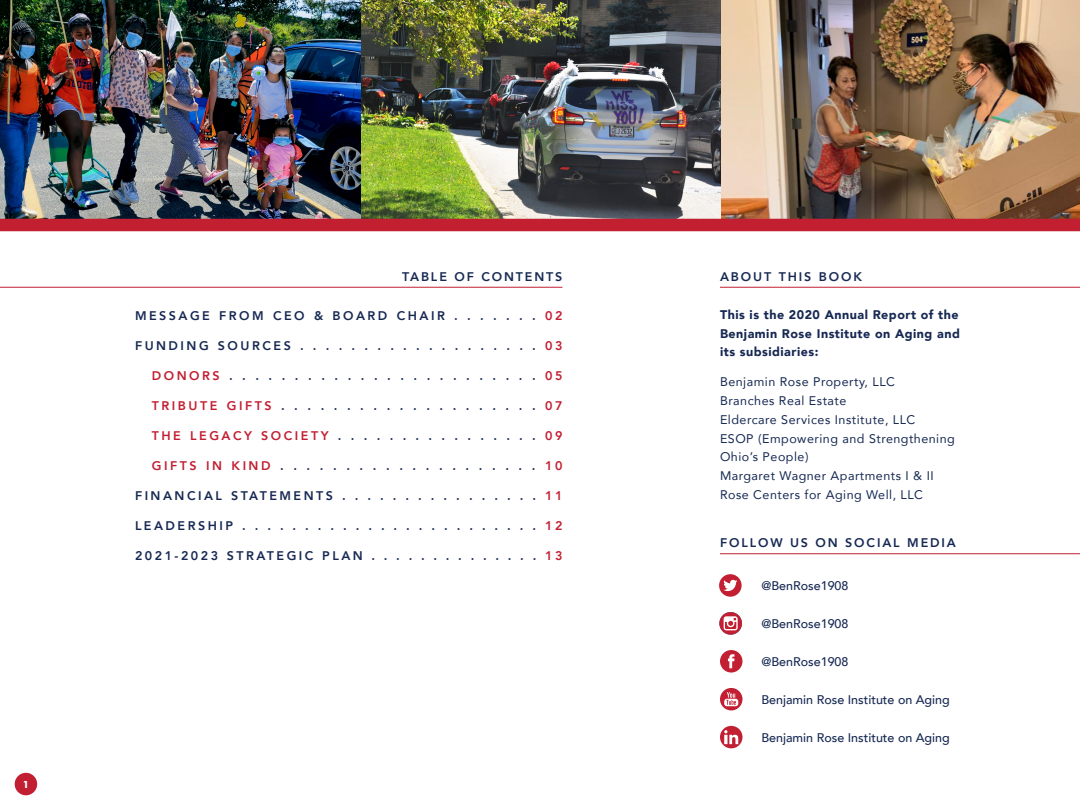
<style>
.page{position:relative;width:1080px;height:810px;background:#fff}
.page>*{position:absolute;margin:0;border:0;box-sizing:border-box;transform-origin:0 0}
.t1{font:800 12.5px "Avenir";letter-spacing:.2em;color:#172953}
.t2{font:12.5px/18.8px "Avenir";letter-spacing:.04em;color:#172953}
.t3{font:500 12.5px "Avenir";color:#172953}
.t4{font:900 12.5px/18.8px "Avenir";letter-spacing:.04em;color:#172953;text-align:justify}
.t5{font:800 12.5px "Avenir";letter-spacing:.15em;color:#172953}
.t6{font:800 12.5px "Avenir";letter-spacing:.2em;color:#c21f32}
.t7{font:700 9.5px "ITC Avant Garde Pro";color:#fff}
.s1{color:#c21f32}
.s2{color:#172953}
</style>
<div class="page">
<img style="left:0;top:0;width:1080px;height:219px">
<div style="left:0;top:219px;width:1080px;height:12px;background:#c21f31"></div>
<hr style="left:720px;top:287px;width:360px;height:1px;background:#c21f32">
<hr style="left:720px;top:553px;width:360px;height:1px;background:#c21f32">
<hr style="left:0;top:287px;width:562px;height:1px;background:#c21f32">
<svg style="left:719px;top:574px;width:23px;height:23px"></svg>
<svg style="left:720px;top:650px;width:23px;height:23px"></svg>
<svg style="left:720px;top:726px;width:23px;height:22px"></svg>
<svg style="left:720px;top:688px;width:23px;height:22px"></svg>
<svg style="left:719px;top:612px;width:23px;height:23px"></svg>
<svg style="left:724px;top:616px;width:14px;height:14px"></svg>
<div style="left:15px;top:773px;width:22px;height:22px;background:#c21f32;border-radius:50%"></div>
<p class="t7" style="left:23px;top:778px;width:7px">1</p>
<p class="t5" style="left:402px;top:267px;width:162px">TABLE OF CONTENTS</p>
<p class="t1" style="left:135px;top:306px;width:429px">MESSAGE FROM CEO &amp; BOARD CHAIR . . . . . . . <span class="s1">02</span></p>
<p class="t1" style="left:135px;top:336px;width:429px">FUNDING SOURCES . . . . . . . . . . . . . . . . . . . <span class="s1">03</span></p>
<p class="t1" style="left:152px;top:366px;width:412px"><span class="s1">DONORS</span> . . . . . . . . . . . . . . . . . . . . . . . . <span class="s1">05</span></p>
<p class="t1" style="left:152px;top:396px;width:412px"><span class="s1">TRIBUTE GIFTS</span> . . . . . . . . . . . . . . . . . . . . <span class="s1">07</span></p>
<p class="t6" style="left:152px;top:426px;width:412px">THE LEGACY SOCIETY <span class="s2">. . . . . . . . . . . . . . . .</span> 09</p>
<p class="t1" style="left:152px;top:456px;width:412px"><span class="s1">GIFTS IN KIND</span> . . . . . . . . . . . . . . . . . . . . <span class="s1">10</span></p>
<p class="t1" style="left:135px;top:486px;width:429px">FINANCIAL STATEMENTS . . . . . . . . . . . . . . . . <span class="s1">11</span></p>
<p class="t1" style="left:135px;top:516px;width:429px">LEADERSHIP . . . . . . . . . . . . . . . . . . . . . . . . <span class="s1">12</span></p>
<p class="t1" style="left:135px;top:546px;width:429px">2021-2023 STRATEGIC PLAN . . . . . . . . . . . . . . <span class="s1">13</span></p>
<p class="t5" style="left:720px;top:267px;width:143px">ABOUT THIS BOOK</p>
<p class="t4" style="left:720px;top:305px;width:241px">This is the 2020 Annual Report of the Benjamin Rose Institute on Aging and its subsidiaries:</p>
<p class="t2" style="left:720px;top:372px;width:236px">Benjamin Rose Property, LLC<br>Branches Real Estate<br>Eldercare Services Institute, LLC<br>ESOP (Empowering and Strengthening<br>Ohio’s People)<br>Margaret Wagner Apartments I &amp; II<br>Rose Centers for Aging Well, LLC</p>
<p class="t5" style="left:720px;top:533px;width:237px">FOLLOW US ON SOCIAL MEDIA</p>
<p class="t3" style="left:761px;top:575px;width:89px">@BenRose1908</p>
<p class="t3" style="left:761px;top:613px;width:89px">@BenRose1908</p>
<p class="t3" style="left:761px;top:651px;width:89px">@BenRose1908</p>
<p class="t3" style="left:761px;top:689px;width:190px">Benjamin Rose Institute on Aging</p>
<p class="t3" style="left:761px;top:727px;width:190px">Benjamin Rose Institute on Aging</p>
</div>
